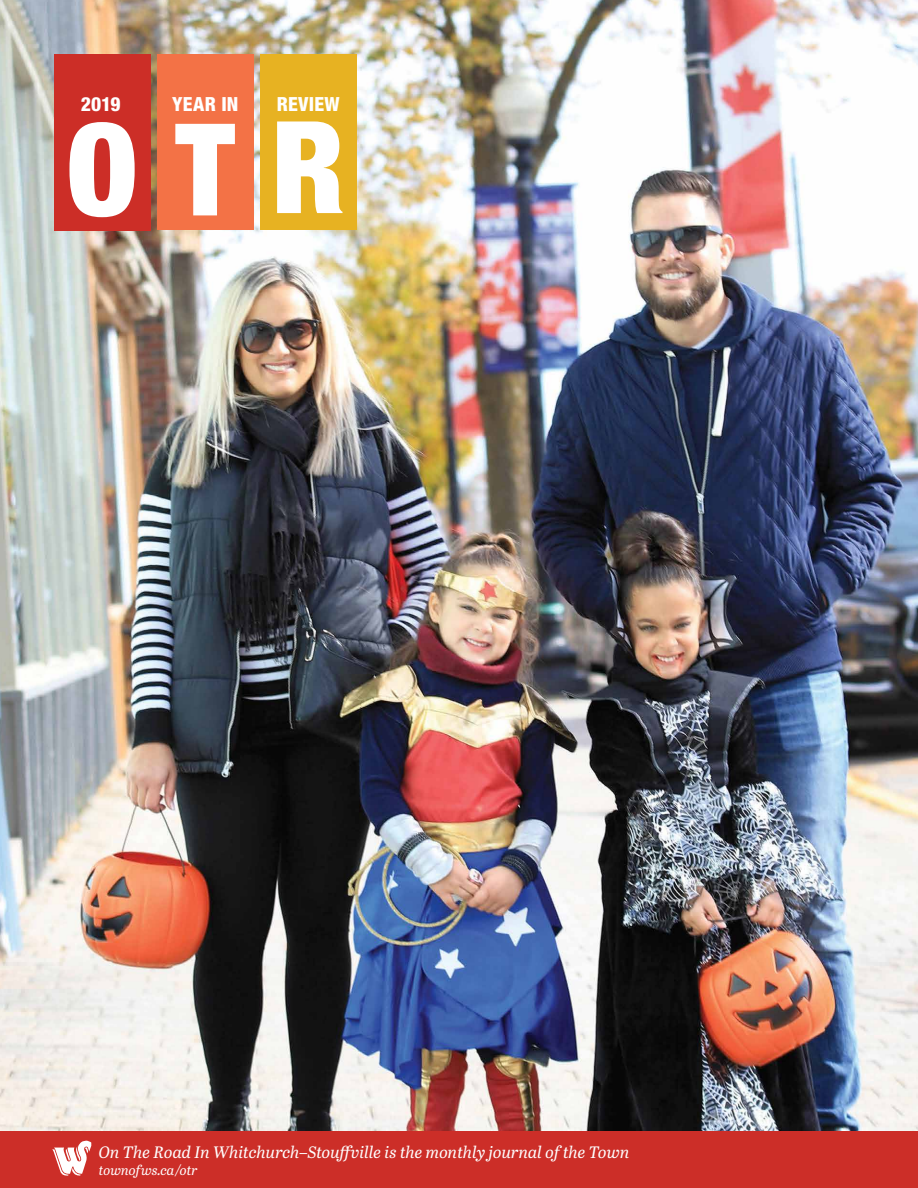
<style>
.page{position:relative;width:918px;height:1188px;background:#fff}
.page>*{position:absolute;margin:0;border:0;box-sizing:border-box;transform-origin:0 0}
.t1{font:900 condensed 128.25px "Helvetica Neue LT Std";color:#fff}
.t2{font:800 condensed 19.5px "Helvetica Neue LT Std";letter-spacing:.01em;color:#fff}
.t3{font:italic 16.5px "Abril Text";color:#fff}
.t4{font:italic 13.5px "Abril Text";color:#fff}
</style>
<div class="page">
<img style="left:0;top:0;width:918px;height:1131px">
<div style="left:0;top:1131px;width:918px;height:57px;background:#cc2e28"></div>
<svg style="left:52px;top:1140px;width:39px;height:36px"></svg>
<div style="left:157px;top:55px;width:96px;height:175px;background:#f37246"></div>
<div style="left:260px;top:55px;width:96px;height:175px;background:#e7b222"></div>
<div style="left:54px;top:54px;width:96px;height:176px;background:#cc2e27"></div>
<p class="t2" style="left:81px;top:92px;width:41px">2019</p>
<p class="t2" style="left:172px;top:92px;width:68px">YEAR IN</p>
<p class="t2" style="left:277px;top:92px;width:65px">REVIEW</p>
<h1 class="t1" style="left:67px;top:91px;width:280px">OTR</h1>
<p class="t3" style="left:99px;top:1140px;width:532px">On The Road In Whitchurch–Stouffville is the monthly journal of the Town</p>
<p class="t4" style="left:99px;top:1160px;width:100px">townofws.ca/otr</p>
</div>
